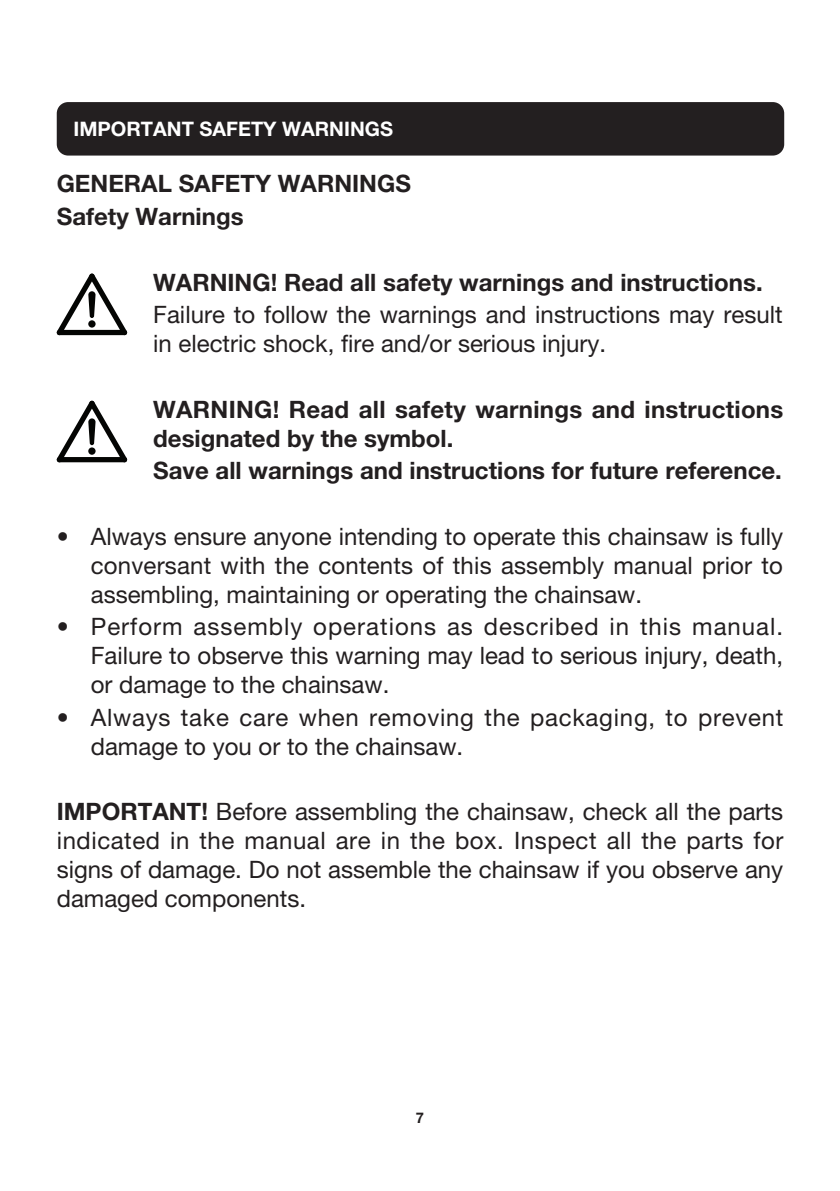
<style>
.page{position:relative;width:840px;height:1191px;background:#fff}
.page>*{position:absolute;margin:0;border:0;box-sizing:border-box;transform-origin:0 0}
.t1{font:24px/28.8px "Helvetica Neue LT Pro";color:#231f20;text-align:justify}
.t2{font:700 24px/28.8px "Helvetica Neue LT Pro";color:#231f20}
.t3{font:24px/28.8px "Helvetica Neue LT Pro";letter-spacing:.03em;color:#231f20}
.t4{font:700 20px "Helvetica Neue LT Pro";color:#fff}
.t5{font:700 14.8px "Helvetica Neue LT Pro";color:#231f20}
.s1{font-weight:700}
</style>
<div class="page">
<div style="left:57px;top:102px;width:726px;height:54px;background:#231f20;border-radius:11px"></div>
<svg style="left:56px;top:273px;width:71px;height:62px"></svg>
<svg style="left:56px;top:400px;width:71px;height:63px"></svg>
<p class="t4" style="left:73px;top:116px;width:321px">IMPORTANT SAFETY WARNINGS</p>
<p class="t2" style="left:57px;top:169px;width:355px">GENERAL SAFETY WARNINGS</p>
<p class="t2" style="left:57px;top:201px;width:188px">Safety Warnings</p>
<p class="t2" style="left:153px;top:267px;width:610px">WARNING! Read all safety warnings and instructions.</p>
<p class="t1" style="left:153px;top:300px;width:630px">Failure to follow the warnings and instructions may result in electric shock, fire and/or serious injury.</p>
<p class="t2" style="left:153px;top:394px;width:631px">WARNING! Read all safety warnings and instructions designated by the symbol.</p>
<p class="t2" style="left:153px;top:456px;width:629px">Save all warnings and instructions for future reference.</p>
<p class="t1" style="left:91px;top:521px;width:693px;text-indent:-34px">• Always ensure anyone intending to operate this chainsaw is fully conversant with the contents of this assembly manual prior to assembling, maintaining or operating the chainsaw.</p>
<p class="t1" style="left:91px;top:612px;width:693px;text-indent:-34px">• Perform assembly operations as described in this manual.<br>Failure to observe this warning may lead to serious injury, death, or damage to the chainsaw.</p>
<p class="t3" style="left:91px;top:702px;width:693px;text-indent:-34px">• Always take care when removing the packaging, to prevent damage to you or to the chainsaw.</p>
<p class="t1" style="left:57px;top:796px;width:728px"><span class="s1">IMPORTANT!</span> Before assembling the chainsaw, check all the parts indicated in the manual are in the box. Inspect all the parts for signs of damage. Do not assemble the chainsaw if you observe any damaged components.</p>
<p class="t5" style="left:415px;top:1107px;width:10px">7</p>
</div>
